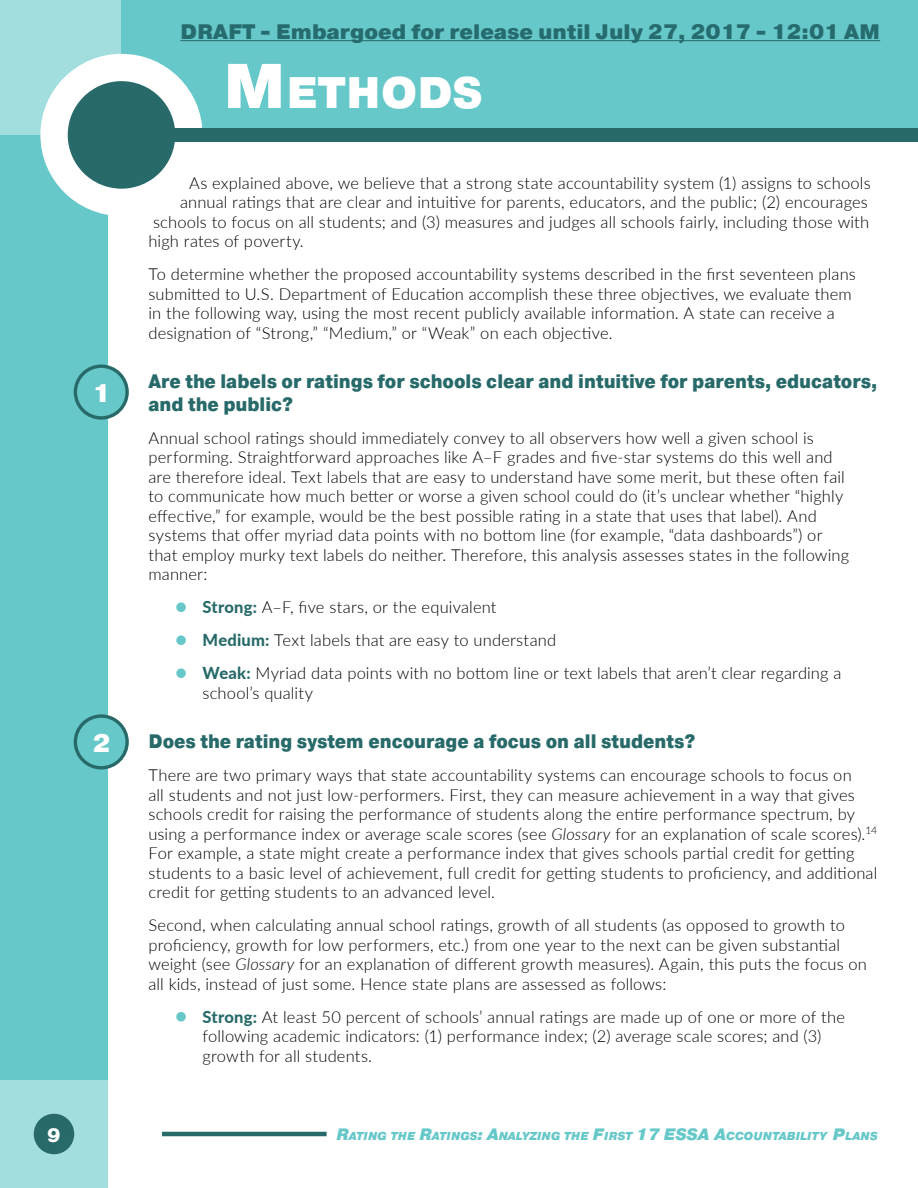
<style>
.page{position:relative;width:918px;height:1188px;background:#fff}
.page>*{position:absolute;margin:0;border:0;box-sizing:border-box;transform-origin:0 0}
.t1{font:900 44.1px "Pragmatica";color:#fff}
.t2{font:900 25.5px "Pragmatica";color:#fff}
.t3{font:900 21px "Pragmatica";color:#266b6e}
.t4{font:900 19.5px/22.5px "Pragmatica Cond";color:#276a69}
.t5{font:900 19.5px "Pragmatica";color:#fff}
.t6{font:300 16.5px/19.5px "Lato";letter-spacing:.01em;color:#000}
.t7{font:italic 900 11.55px "Pragmatica";color:#67c8c9}
.s1{font-size:63px}
.s2{font-family:"Pragmatica Cond";font-weight:900;color:#67c8c9}
.s3{font-weight:800;color:#276a69}
.s4{font-style:italic}
.s5{font-size:16.5px}
</style>
<div class="page">
<div style="left:0;top:1080px;width:108px;height:108px;background:#a3dede"></div>
<div style="left:0;top:135px;width:108px;height:945px;background:#67c8c9"></div>
<div style="left:122px;top:0;width:796px;height:138px;background:#67c8c9"></div>
<div style="left:0;top:0;width:122px;height:135px;background:#a3dede"></div>
<div style="left:40px;top:54px;width:163px;height:162px;background:#fff;border-radius:50%"></div>
<div style="left:68px;top:81px;width:107px;height:108px;background:#276a69;border-radius:50%"></div>
<div style="left:162px;top:128px;width:756px;height:14px;background:#276a69"></div>
<div style="left:34px;top:1114px;width:40px;height:40px;background:#276a69;border-radius:50%"></div>
<hr style="left:162px;top:1132px;width:165px;height:4px;background:#276a69">
<div style="left:176px;top:602px;width:10px;height:10px;border:3px solid #67c8c9;border-radius:50%"></div>
<div style="left:176px;top:635px;width:10px;height:10px;border:3px solid #67c8c9;border-radius:50%"></div>
<div style="left:176px;top:668px;width:10px;height:10px;border:3px solid #67c8c9;border-radius:50%"></div>
<div style="left:176px;top:1012px;width:10px;height:10px;border:3px solid #67c8c9;border-radius:50%"></div>
<svg style="left:75px;top:366px;width:52px;height:52px"></svg>
<div style="left:74px;top:364px;width:55px;height:56px;border:3px solid #276a69;border-radius:50%"></div>
<div style="left:89px;top:376px;width:25px;height:32px;background:#67c8c9"></div>
<svg style="left:75px;top:716px;width:52px;height:52px"></svg>
<div style="left:74px;top:714px;width:55px;height:56px;border:3px solid #276a69;border-radius:50%"></div>
<div style="left:89px;top:725px;width:25px;height:33px;background:#67c8c9"></div>
<hr style="left:180px;top:40px;width:700px;height:1px;background:#266b6e">
<p class="t3" style="left:180px;top:18px;width:701px">DRAFT - Embargoed for release until July 27, 2017 - 12:01 AM</p>
<h2 class="t2" style="left:92px;top:377px;width:20px">1</h2>
<h2 class="t2" style="left:92px;top:727px;width:20px">2</h2>
<h1 class="t1" style="left:223px;top:65px;width:259px"><span class="s1">M</span> ETHODS</h1>
<p class="t6" style="left:189px;top:173px;width:683px">As explained above, we believe that a strong state accountability system (1) assigns to schools</p>
<p class="t6" style="left:180px;top:192px;width:689px">annual ratings that are clear and intuitive for parents, educators, and the public; (2) encourages</p>
<p class="t6" style="left:153px;top:212px;width:718px">schools to focus on all students; and (3) measures and judges all schools fairly, including those with</p>
<p class="t6" style="left:149px;top:231px;width:157px">high rates of poverty.</p>
<p class="t6" style="left:149px;top:264px;width:709px">To determine whether the proposed accountability systems described in the first seventeen plans submitted to U.S. Department of Education accomplish these three objectives, we evaluate them in the following way, using the most recent publicly available information. A state can receive a designation of “Strong,” “Medium,” or “Weak” on each objective.</p>
<p class="t4" style="left:148px;top:371px;width:730px">Are the labels or ratings for schools clear and intuitive for parents, educators, and the public?</p>
<p class="t6" style="left:148px;top:428px;width:702px">Annual school ratings should immediately convey to all observers how well a given school is performing. Straightforward approaches like A–F grades and five-star systems do this well and are therefore ideal. Text labels that are easy to understand have some merit, but these often fail to communicate how much better or worse a given school could do (it’s unclear whether “highly effective,” for example, would be the best possible rating in a state that uses that label). And systems that offer myriad data points with no bottom line (for example, “data dashboards”) or that employ murky text labels do neither. Therefore, this analysis assesses states in the following manner:</p>
<p class="t6" style="left:176px;top:597px;width:323px"><span class="s2">•</span> <span class="s3">Strong:</span> A–F, five stars, or the equivalent</p>
<p class="t6" style="left:176px;top:630px;width:382px"><span class="s2">•</span> <span class="s3">Medium:</span> Text labels that are easy to understand</p>
<p class="t6" style="left:202px;top:663px;width:640px;text-indent:-27px"><span class="s2">•</span> <span class="s3">Weak:</span> Myriad data points with no bottom line or text labels that aren’t clear regarding a school’s quality</p>
<p class="t4" style="left:148px;top:731px;width:549px">Does the rating system encourage a focus on all students?</p>
<p class="t6" style="left:148px;top:765px;width:730px">There are two primary ways that state accountability systems can encourage schools to focus on<br>all students and not just low-performers. First, they can measure achievement in a way that gives schools credit for raising the performance of students along the entire performance spectrum, by using a performance index or average scale scores (see <span class="s4">Glossary</span> for an explanation of scale scores).<sup>14<br></sup>For example, a state might create a performance index that gives schools partial credit for getting students to a basic level of achievement, full credit for getting students to proficiency, and additional credit for getting students to an advanced level.</p>
<p class="t6" style="left:148px;top:915px;width:720px">Second, when calculating annual school ratings, growth of all students (as opposed to growth to proficiency, growth for low performers, etc.) from one year to the next can be given substantial weight (see <span class="s4">Glossary</span> for an explanation of different growth measures). Again, this puts the focus on all kids, instead of just some. Hence state plans are assessed as follows:</p>
<p class="t6" style="left:202px;top:1007px;width:644px;text-indent:-27px"><span class="s2">•</span> <span class="s3">Strong:</span> At least 50 percent of schools’ annual ratings are made up of one or more of the following academic indicators: (1) performance index; (2) average scale scores; and (3) growth for all students.</p>
<p class="t5" style="left:47px;top:1122px;width:16px">9</p>
<p class="t7" style="left:336px;top:1129px;width:340px"><span class="s5">R</span>ATING THE <span class="s5">R</span>ATINGS<span class="s5">: A</span>NALYZING THE <span class="s5">F</span>IRST <span class="s5">17 ESSA</span></p>
<p class="t7" style="left:715px;top:1129px;width:164px"><span class="s5">A</span>CCOUNTABILITY <span class="s5">P</span>LANS</p>
</div>
